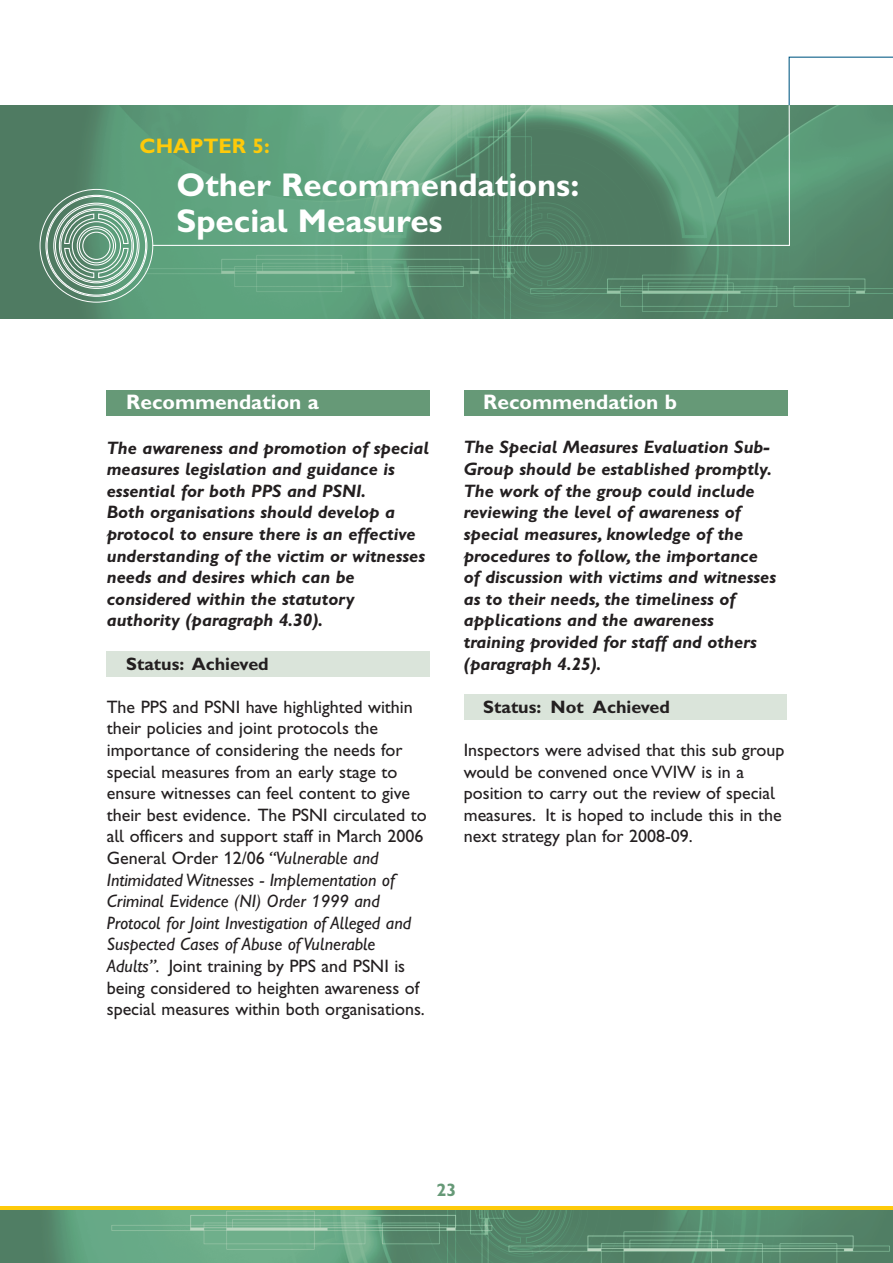
<style>
.page{position:relative;width:893px;height:1263px;background:#fff}
.page>*{position:absolute;margin:0;border:0;box-sizing:border-box;transform-origin:0 0}
.t1{font:33px/36px "Gill Sans Hta Bold Plain";color:#fff}
.t2{font:21px "Gill Sans Hta Bold Plain";color:#fff}
.t3{font:21px "Gill Sans Hta Bold Plain";color:#feca0a}
.t4{font:18px/21.6px "Gill Sans Hta";color:#231f20}
.t5{font:18px/21.6px "Gill Sans Hta Bold Italic Plain";color:#231f20}
.t6{font:18px "Gill Sans Hta Bold Plain";color:#231f20}
.t7{font:18px "Gill Sans Hta Bold Plain";color:#697}
.s1{font-style:italic}
</style>
<div class="page">
<div style="left:106px;top:390px;width:323px;height:26px;background:#697"></div>
<div style="left:464px;top:390px;width:323px;height:25px;background:#697"></div>
<div style="left:106px;top:651px;width:323px;height:26px;background:#dae4da"></div>
<div style="left:464px;top:694px;width:322px;height:25px;background:#dae4da"></div>
<svg style="left:1px;top:1206px;width:892px;height:5px;background:#ddbf1f"></svg>
<img style="left:1px;top:1211px;width:892px;height:52px">
<hr style="left:0;top:1206px;width:1px;height:57px;background:#feca0a">
<img style="left:1px;top:106px;width:892px;height:212px">
<svg style="left:152px;top:105px;width:638px;height:141px;background:#5f9a7a"></svg>
<svg style="left:788px;top:56px;width:105px;height:50px"></svg>
<div style="left:60px;top:210px;width:72px;height:72px;border:1px solid #fff;border-radius:50%"></div>
<div style="left:59px;top:208px;width:75px;height:75px;border:1px solid #fff;border-radius:50%"></div>
<svg style="left:64px;top:213px;width:65px;height:66px;background:#84ac96"></svg>
<p class="t3" style="left:140px;top:138px;width:132px">CHAPTER 5:</p>
<h1 class="t1" style="left:176px;top:170px;width:404px">Other Recommendations:<br>Special Measures</h1>
<p class="t2" style="left:126px;top:394px;width:194px">Recommendation a</p>
<p class="t5" style="left:107px;top:438px;width:324px">The awareness and promotion of special measures legislation and guidance is essential for both PPS and PSNI.<br>Both organisations should develop a protocol to ensure there is an effective understanding of the victim or witnesses needs and desires which can be considered within the statutory authority (paragraph 4.30).</p>
<p class="t6" style="left:126px;top:657px;width:144px">Status: Achieved</p>
<p class="t4" style="left:107px;top:698px;width:321px">The PPS and PSNI have highlighted within their policies and joint protocols the importance of considering the needs for special measures from an early stage to ensure witnesses can feel content to give their best evidence. The PSNI circulated to all officers and support staff in March 2006<br>General Order 12/06 <span class="s1">“Vulnerable and Intimidated Witnesses - Implementation of Criminal Evidence (NI) Order 1999 and Protocol for Joint Investigation of Alleged and Suspected Cases of Abuse of Vulnerable Adults”.</span> Joint training by PPS and PSNI is being considered to heighten awareness of special measures within both organisations.</p>
<p class="t2" style="left:483px;top:394px;width:195px">Recommendation b</p>
<p class="t5" style="left:464px;top:438px;width:314px">The Special Measures Evaluation Sub-Group should be established promptly.<br>The work of the group could include reviewing the level of awareness of special measures, knowledge of the procedures to follow, the importance of discussion with victims and witnesses as to their needs, the timeliness of applications and the awareness training provided for staff and others (paragraph 4.25).</p>
<p class="t6" style="left:483px;top:700px;width:188px">Status: Not Achieved</p>
<p class="t4" style="left:464px;top:741px;width:322px">Inspectors were advised that this sub group would be convened once VVIW is in a position to carry out the review of special measures. It is hoped to include this in the next strategy plan for 2008-09.</p>
<p class="t7" style="left:437px;top:1184px;width:21px">23</p>
</div>
